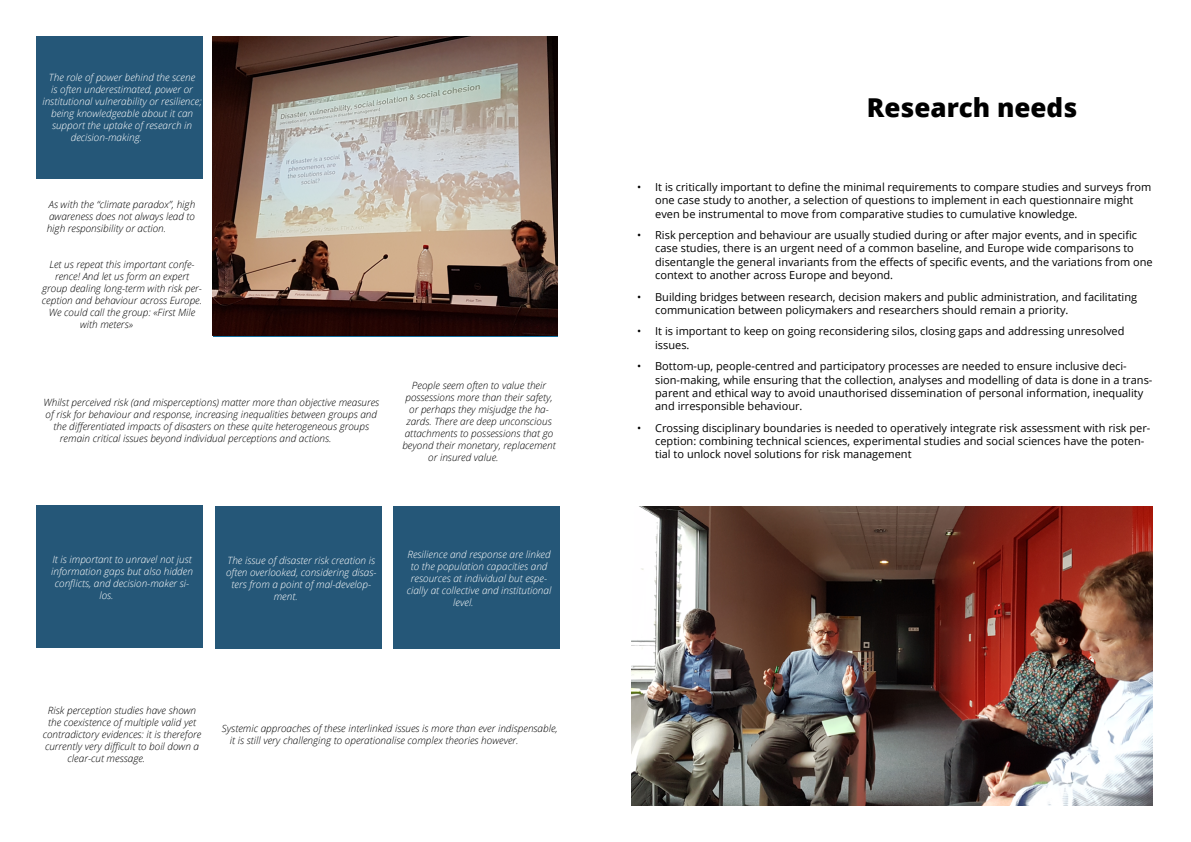
<style>
.page{position:relative;width:1191px;height:842px;background:#fff}
.page>*{position:absolute;margin:0;border:0;box-sizing:border-box;transform-origin:0 0}
.t1{font:800 26px "Open Sans";color:#000}
.t2{font:11px/13.2px "Open Sans";color:#000}
.t3{font:italic 300 10px/12px "Open Sans";color:#000;text-align:justify}
.t4{font:italic 300 10px "Open Sans";color:#fff}
</style>
<div class="page">
<div style="left:36px;top:36px;width:166px;height:143px;background:#255778"></div>
<div style="left:36px;top:505px;width:166px;height:143px;background:#255778"></div>
<div style="left:215px;top:506px;width:167px;height:143px;background:#255778"></div>
<div style="left:393px;top:506px;width:166px;height:143px;background:#255778"></div>
<img style="left:213px;top:37px;width:344px;height:298px">
<img style="left:631px;top:506px;width:521px;height:300px">
<p class="t4" style="left:49px;top:71px;width:148px">The role of power behind the scene</p>
<p class="t4" style="left:51px;top:83px;width:143px">is often underestimated, power or</p>
<p class="t4" style="left:42px;top:95px;width:161px">institutional vulnerability or resilience;</p>
<p class="t4" style="left:51px;top:107px;width:143px">being knowledgeable about it can</p>
<p class="t4" style="left:52px;top:119px;width:142px">support the uptake of research in</p>
<p class="t4" style="left:71px;top:131px;width:73px">decision-making.</p>
<p class="t3" style="left:47px;top:198px;width:150px">As with the “climate paradox”, high awareness does not always lead to high responsibility or action.</p>
<p class="t3" style="left:49px;top:258px;width:147px">Let us repeat this important confe-</p>
<p class="t3" style="left:55px;top:270px;width:135px">rence! And let us form an expert</p>
<p class="t3" style="left:42px;top:282px;width:161px">group dealing long-term with risk per-</p>
<p class="t3" style="left:42px;top:294px;width:162px">ception and behaviour across Europe.</p>
<p class="t3" style="left:49px;top:306px;width:148px">We could call the group: «First Mile</p>
<p class="t3" style="left:80px;top:318px;width:54px">with meters»</p>
<p class="t3" style="left:43px;top:396px;width:337px">Whilst perceived risk (and misperceptions) matter more than objective measures</p>
<p class="t3" style="left:46px;top:408px;width:333px">of risk for behaviour and response, increasing inequalities between groups and</p>
<p class="t3" style="left:53px;top:420px;width:317px">the differentiated impacts of disasters on these quite heterogeneous groups</p>
<p class="t3" style="left:60px;top:432px;width:273px">remain critical issues beyond individual perceptions and actions.</p>
<p class="t3" style="left:412px;top:379px;width:136px">People seem often to value their</p>
<p class="t3" style="left:405px;top:391px;width:149px">possessions more than their safety,</p>
<p class="t3" style="left:409px;top:403px;width:141px">or perhaps they misjudge the ha-</p>
<p class="t3" style="left:406px;top:415px;width:147px">zards. There are deep unconscious</p>
<p class="t3" style="left:405px;top:427px;width:150px">attachments to possessions that go</p>
<p class="t3" style="left:402px;top:439px;width:155px">beyond their monetary, replacement</p>
<p class="t3" style="left:428px;top:451px;width:72px">or insured value.</p>
<p class="t4" style="left:52px;top:552px;width:141px">It is important to unravel not just</p>
<p class="t4" style="left:51px;top:564px;width:143px">information gaps but also hidden</p>
<p class="t4" style="left:55px;top:576px;width:136px">conflicts, and decision-maker si-</p>
<p class="t4" style="left:99px;top:588px;width:16px">los.</p>
<p class="t4" style="left:227px;top:553px;width:149px">The issue of disaster risk creation is</p>
<p class="t4" style="left:226px;top:565px;width:152px">often overlooked, considering disas-</p>
<p class="t4" style="left:231px;top:577px;width:141px">ters from a point of mal-develop-</p>
<p class="t4" style="left:274px;top:589px;width:26px">ment.</p>
<p class="t4" style="left:407px;top:547px;width:145px">Resilience and response are linked</p>
<p class="t4" style="left:411px;top:559px;width:138px">to the population capacities and</p>
<p class="t4" style="left:411px;top:571px;width:138px">resources at individual but espe-</p>
<p class="t4" style="left:407px;top:583px;width:146px">cially at collective and institutional</p>
<p class="t4" style="left:453px;top:595px;width:22px">level.</p>
<p class="t3" style="left:48px;top:704px;width:150px">Risk perception studies have shown</p>
<p class="t3" style="left:48px;top:716px;width:149px">the coexistence of multiple valid yet</p>
<p class="t3" style="left:43px;top:728px;width:160px">contradictory evidences: it is therefore</p>
<p class="t3" style="left:45px;top:740px;width:156px">currently very difficult to boil down a</p>
<p class="t3" style="left:68px;top:752px;width:79px">clear-cut message.</p>
<p class="t3" style="left:230px;top:722px;width:329px;text-indent:-8px">Systemic approaches of these interlinked issues is more than ever indispensable, it is still very challenging to operationalise complex theories however.</p>
<h1 class="t1" style="left:867px;top:88px;width:212px">Research needs</h1>
<p class="t2" style="left:655px;top:180px;width:498px;text-indent:-18px">• It is critically important to define the minimal requirements to compare studies and surveys from one case study to another, a selection of questions to implement in each questionnaire might even be instrumental to move from comparative studies to cumulative knowledge.</p>
<p class="t2" style="left:655px;top:228px;width:499px;text-indent:-18px">• Risk perception and behaviour are usually studied during or after major events, and in specific case studies, there is an urgent need of a common baseline, and Europe wide comparisons to disentangle the general invariants from the effects of specific events, and the variations from one context to another across Europe and beyond.</p>
<p class="t2" style="left:655px;top:290px;width:483px;text-indent:-18px">• Building bridges between research, decision makers and public administration, and facilitating communication between policymakers and researchers should remain a priority.</p>
<p class="t2" style="left:655px;top:325px;width:471px;text-indent:-18px">• It is important to keep on going reconsidering silos, closing gaps and addressing unresolved issues.</p>
<p class="t2" style="left:655px;top:359px;width:499px;text-indent:-18px">• Bottom-up, people-centred and participatory processes are needed to ensure inclusive deci&shy;sion-making, while ensuring that the collection, analyses and modelling of data is done in a trans&shy;parent and ethical way to avoid unauthorised dissemination of personal information, inequality and irresponsible behaviour.</p>
<p class="t2" style="left:655px;top:421px;width:497px;text-indent:-18px">• Crossing disciplinary boundaries is needed to operatively integrate risk assessment with risk per&shy;ception: combining technical sciences, experimental studies and social sciences have the poten&shy;tial to unlock novel solutions for risk management</p>
</div>
